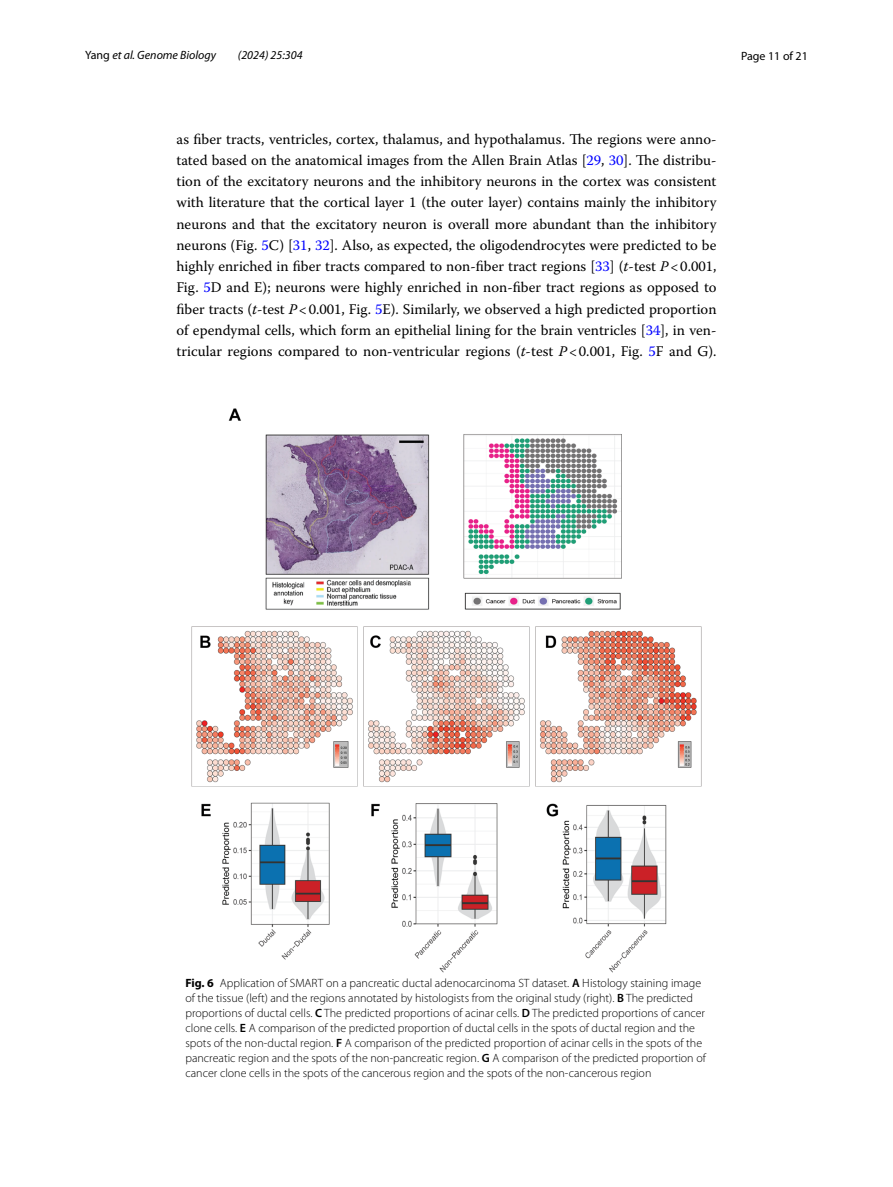
<style>
.page{position:relative;width:893px;height:1187px;background:#fff}
.page>*{position:absolute;margin:0;border:0;box-sizing:border-box;transform-origin:0 0}
.t1{font:14.7px/21.3px "Warnock Pro";color:#000;text-align:justify}
.t2{font:300 12px/15px "Myriad Pro";color:#000}
.t3{font:italic 12px "Myriad Pro";color:#000}
.t4{font:12px "Myriad Pro";color:#000}
.s1{font-style:normal}
.s2{color:#00f}
.s3{font-style:italic}
.s4{font-weight:700}
.s5{font-weight:600}
</style>
<div class="page">
<img style="left:191px;top:408px;width:511px;height:564px">
<p class="t3" style="left:85px;top:48px;width:133px"><span class="s1">Yang</span> et al. Genome Biology</p>
<p class="t3" style="left:238px;top:48px;width:66px">(2024) 25:304</p>
<p class="t4" style="left:741px;top:48px;width:68px">Page 11 of 21</p>
<p class="t1" style="left:176px;top:128px;width:542px">as fiber tracts, ventricles, cortex, thalamus, and hypothalamus. The regions were anno&shy;tated based on the anatomical images from the Allen Brain Atlas [<span class="s2">29</span>, <span class="s2">30</span>]. The distribu&shy;tion of the excitatory neurons and the inhibitory neurons in the cortex was consistent with literature that the cortical layer 1 (the outer layer) contains mainly the inhibitory neurons and that the excitatory neuron is overall more abundant than the inhibitory neurons (Fig. <span class="s2">5</span>C) [<span class="s2">31</span>, <span class="s2">32</span>]. Also, as expected, the oligodendrocytes were predicted to be highly enriched in fiber tracts compared to non-fiber tract regions [<span class="s2">33</span>] (<span class="s3">t</span>-test <span class="s3">P</span>&lt;0.001, Fig. <span class="s2">5</span>D and E); neurons were highly enriched in non-fiber tract regions as opposed to fiber tracts (<span class="s3">t</span>-test <span class="s3">P</span>&lt;0.001, Fig. <span class="s2">5</span>E). Similarly, we observed a high predicted proportion of ependymal cells, which form an epithelial lining for the brain ventricles [<span class="s2">34</span>], in ven&shy;tricular regions compared to non-ventricular regions (<span class="s3">t</span>-test <span class="s3">P</span>&lt;0.001, Fig. <span class="s2">5</span>F and G).</p>
<p class="t2" style="left:185px;top:975px;width:522px"><span class="s4">Fig. 6</span> Application of SMART on a pancreatic ductal adenocarcinoma ST dataset. <span class="s5">A</span> Histology staining image of the tissue (left) and the regions annotated by histologists from the original study (right). <span class="s5">B</span> The predicted proportions of ductal cells. <span class="s5">C</span> The predicted proportions of acinar cells. <span class="s5">D</span> The predicted proportions of cancer clone cells. <span class="s5">E</span> A comparison of the predicted proportion of ductal cells in the spots of ductal region and the spots of the non-ductal region. <span class="s5">F</span> A comparison of the predicted proportion of acinar cells in the spots of the pancreatic region and the spots of the non-pancreatic region. <span class="s5">G</span> A comparison of the predicted proportion of cancer clone cells in the spots of the cancerous region and the spots of the non-cancerous region</p>
</div>
